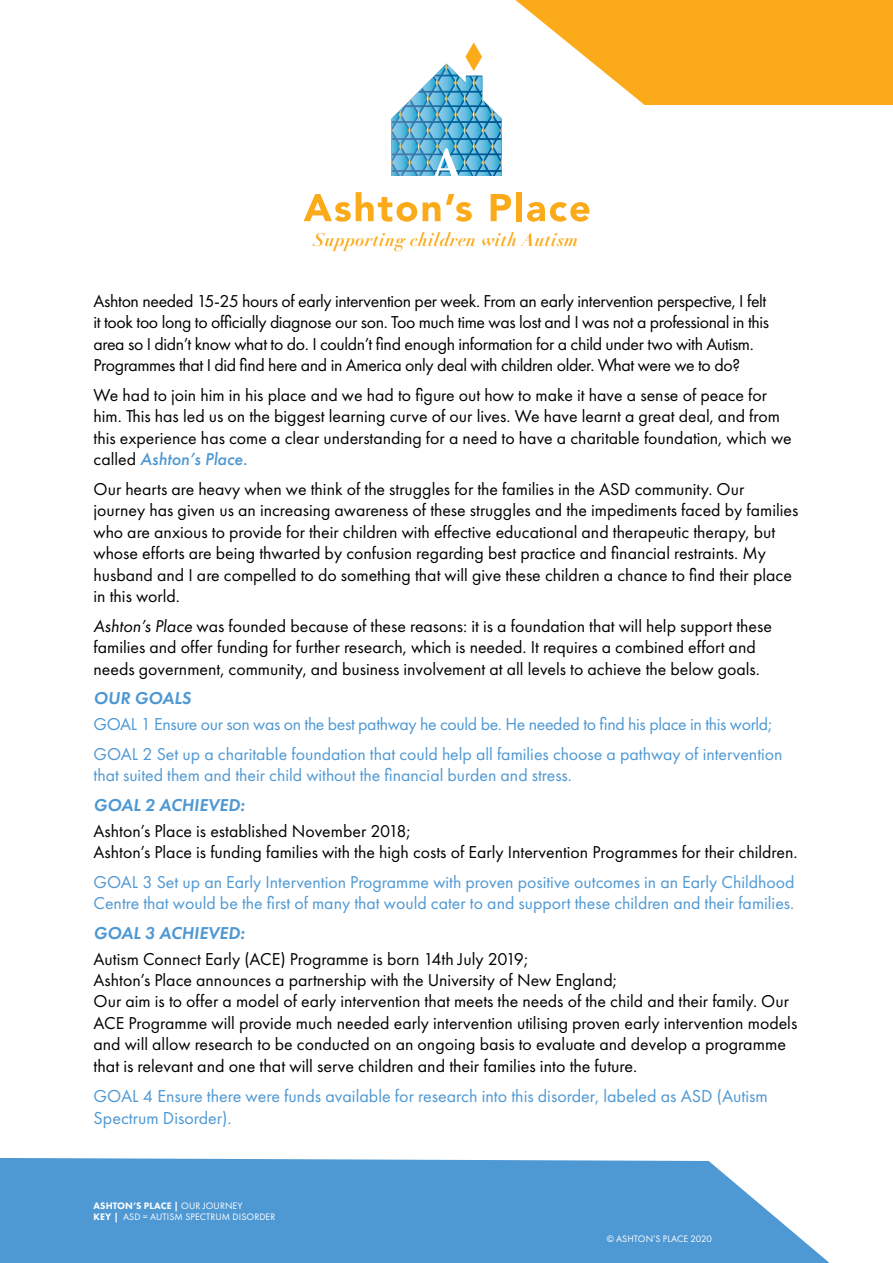
<style>
.page{position:relative;width:893px;height:1263px;background:#fff}
.page>*{position:absolute;margin:0;border:0;box-sizing:border-box;transform-origin:0 0}
.t1{font:italic 700 18.15px "Didot LT Pro";letter-spacing:.02em;color:#fbaa19}
.t2{font:18px/21.6px "Futura PT";color:#4e98d3}
.t3{font:18px "Futura PT";color:#000}
.t4{font:17.85px/21.5px "Futura PT";color:#000}
.t5{font:17.85px/21.5px "Futura PT";letter-spacing:-.02em;color:#000}
.t6{font:17.85px/21.5px "Futura PT";color:#4e98d3}
.t7{font:17.85px "Futura PT";letter-spacing:-.02em;color:#4e98d3}
.t8{font:italic 600 17.85px "Futura PT";color:#4e98d3}
.t9{font:9.75px "Futura PT";letter-spacing:.01em;color:#fff}
.t10{font:800 9.75px "Futura PT";letter-spacing:.01em;color:#fff}
.s1{font-weight:500;font-style:italic;color:#4e98d3}
.s2{font-style:italic}
.s3{font-size:18px}
.s4{font-weight:400}
.s5{font-weight:800}
</style>
<div class="page">
<svg style="left:0;top:1158px;width:830px;height:105px;fill:#4e98d3"></svg>
<svg style="left:515px;top:0;width:378px;height:105px"></svg>
<svg style="left:391px;top:42px;width:111px;height:134px"></svg>
<svg style="left:303px;top:192px;width:137px;height:30px"></svg>
<svg style="left:446px;top:194px;width:26px;height:28px"></svg>
<svg style="left:491px;top:194px;width:20px;height:27px"></svg>
<div style="left:516px;top:192px;width:6px;height:29px;background:#fbaa19"></div>
<svg style="left:527px;top:202px;width:62px;height:20px"></svg>
<p class="t1" style="left:313px;top:228px;width:267px">Supporting children with Autism</p>
<p class="t5" style="left:94px;top:290px;width:677px">Ashton needed 15-25 hours of early intervention per week. From an early intervention perspective, I felt it took too long to officially diagnose our son. Too much time was lost and I was not a professional in this area so I didn’t know what to do. I couldn’t find enough information for a child under two with Autism.<br>Programmes that I did find here and in America only deal with children older. What were we to do?</p>
<p class="t4" style="left:94px;top:384px;width:700px">We had to join him in his place and we had to figure out how to make it have a sense of peace for him. This has led us on the biggest learning curve of our lives. We have learnt a great deal, and from this experience has come a clear understanding for a need to have a charitable foundation, which we called <span class="s1">Ashton’s Place.</span></p>
<p class="t4" style="left:94px;top:478px;width:706px">Our hearts are heavy when we think of the struggles for the families in the ASD community. Our journey has given us an increasing awareness of these struggles and the impediments faced by families who are anxious to provide for their children with effective educational and therapeutic therapy, but whose efforts are being thwarted by confusion regarding best practice and financial restraints. My husband and I are compelled to do something that will give these children a chance to find their place in this world.</p>
<p class="t4" style="left:94px;top:615px;width:680px"><span class="s2">Ashton’s Place</span> was founded because of these reasons: it is a foundation that will help support these families and offer funding for further research, which is needed. It requires a combined effort and needs government, community, and business involvement at all levels to achieve the below goals.</p>
<p class="t8" style="left:94px;top:687px;width:99px">OUR GOALS</p>
<p class="t7" style="left:94px;top:713px;width:680px">GOAL 1 Ensure our son was on the best pathway he could be. He needed to find his place in this world;</p>
<p class="t6" style="left:94px;top:743px;width:690px">GOAL 2 Set up a charitable foundation that could help all families choose a pathway of intervention that suited them and their child without the financial burden and stress.</p>
<p class="t8" style="left:94px;top:793px;width:153px">GOAL 2 ACHIEVED:</p>
<p class="t4" style="left:94px;top:820px;width:705px">Ashton’s Place is established November 2018;<br>Ashton’s Place is funding families with the high costs of Early Intervention Programmes for their children.</p>
<p class="t6" style="left:94px;top:871px;width:702px">GOAL 3 Set up an Early Intervention Programme with proven positive outcomes in an Early Childhood<br>Centre that would be the first of many that would cater to and support these children and their families.</p>
<p class="t8" style="left:94px;top:921px;width:153px">GOAL 3 ACHIEVED:</p>
<p class="t4" style="left:94px;top:948px;width:705px">Autism Connect Early (ACE) Programme is born 14th July 2019;<br>Ashton’s Place announces a partnership with the University of New England;<br>Our aim is to offer a model of early intervention that meets the needs of the child and their family. Our ACE Programme will provide much needed early intervention utilising proven early intervention models and will allow research to be conducted on an ongoing basis to evaluate and develop a <span class="s3">programme</span></p>
<p class="t3" style="left:94px;top:1055px;width:545px">that is relevant and one that will serve children and their families into the future.</p>
<p class="t2" style="left:94px;top:1085px;width:676px">GOAL 4 Ensure there were funds available for research into this disorder, labeled as ASD (Autism<br>Spectrum Disorder).</p>
<p class="t10" style="left:94px;top:1199px;width:150px">ASHTON’S PLACE | <span class="s4">OUR JOURNEY</span></p>
<p class="t9" style="left:94px;top:1211px;width:183px"><span class="s5">KEY |</span> ASD = AUTISM SPECTRUM DISORDER</p>
<p class="t9" style="left:607px;top:1233px;width:107px">© ASHTON’S PLACE 2020</p>
</div>
